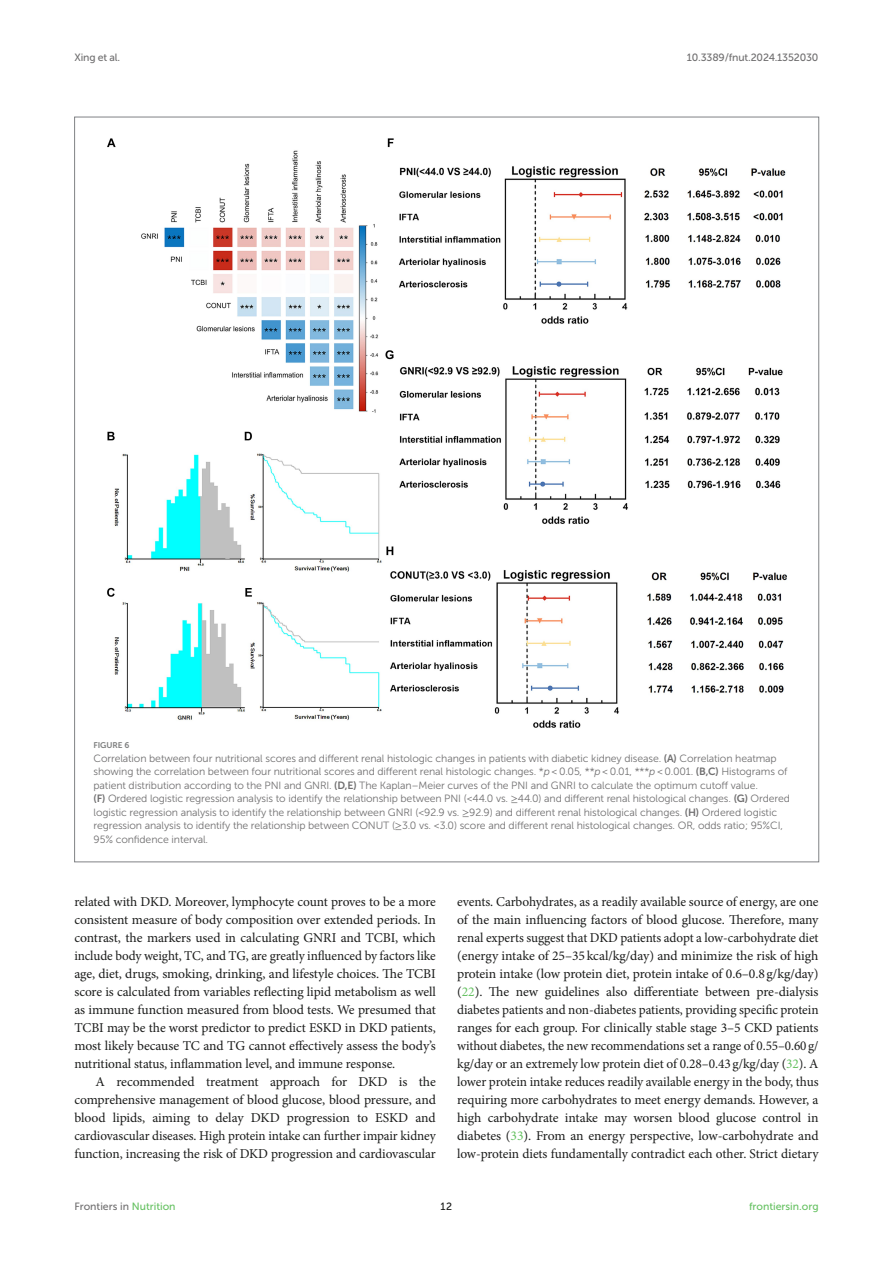
<style>
.page{position:relative;width:893px;height:1263px;background:#fff}
.page>*{position:absolute;margin:0;border:0;box-sizing:border-box;transform-origin:0 0}
.TEXT{font:13.5px/18px "Minion Pro";letter-spacing:-.005em;color:#1b1c1b;text-align:justify}
.FIG_LEG{font:10.5px/13.5px "Museo Sans 300";letter-spacing:-.01em;color:#706f70}
.t1{font:10.5px "Museo Sans 500";letter-spacing:-.015em;color:#706f70}
.t2{font:10.5px "Museo Sans 500";color:#65c161}
.t3{font:10.5px "Museo Sans 500";color:#1b1c1b}
.FIG_HD{font:8.25px "Museo Sans 700";letter-spacing:-.01em;color:#7e7f7f}
.s1{font-family:"Museo Sans 700"}
.s2{font-style:italic}
.s3{font-family:"STIX General"}
.s4{color:#65c161}
</style>
<div class="page">
<img style="left:107px;top:138px;width:680px;height:590px">
<p class="t1" style="left:74px;top:51px;width:47px">Xing et al.</p>
<p class="t1" style="left:687px;top:51px;width:133px">10.3389/fnut.2024.1352030</p>
<p class="FIG_HD" style="left:94px;top:741px;width:37px">FIGURE 6</p>
<p class="FIG_LEG" style="left:94px;top:752px;width:698px">Correlation between four nutritional scores and different renal histologic changes in patients with diabetic kidney disease. <span class="s1">(A)</span> Correlation heatmap showing the correlation between four nutritional scores and different renal histologic changes. *<span class="s2">p</span> &lt; 0.05, **<span class="s2">p</span> &lt; 0.01, ***<span class="s2">p</span> &lt; 0.001. <span class="s1">(B,C)</span> Histograms of patient distribution according to the PNI and GNRI. <span class="s1">(D,E)</span> The Kaplan–Meier curves of the PNI and GNRI to calculate the optimum cutoff value.<br><span class="s1">(F)</span> Ordered logistic regression analysis to identify the relationship between PNI (&lt;44.0 vs. <span class="s3">≥</span>44.0) and different renal histological changes. <span class="s1">(G)</span> Ordered logistic regression analysis to identify the relationship between GNRI (&lt;92.9 vs. <span class="s3">≥</span>92.9) and different renal histological changes. <span class="s1">(H)</span> Ordered logistic regression analysis to identify the relationship between CONUT (<span class="s3">≥</span>3.0 vs. &lt;3.0) score and different renal histological changes. OR, odds ratio; 95%CI, 95% confidence interval.</p>
<p class="TEXT" style="left:74px;top:893px;width:363px">related with DKD. Moreover, lymphocyte count proves to be a more consistent measure of body composition over extended periods. In contrast, the markers used in calculating GNRI and TCBI, which include body weight, TC, and TG, are greatly influenced by factors like age, diet, drugs, smoking, drinking, and lifestyle choices. The TCBI score is calculated from variables reflecting lipid metabolism as well as immune function measured from blood tests. We presumed that TCBI may be the worst predictor to predict ESKD in DKD patients, most likely because TC and TG cannot effectively assess the body’s nutritional status, inflammation level, and immune response.</p>
<p class="TEXT" style="left:74px;top:1073px;width:363px;text-indent:21px">A recommended treatment approach for DKD is the comprehensive management of blood glucose, blood pressure, and blood lipids, aiming to delay DKD progression to ESKD and cardiovascular diseases. High protein intake can further impair kidney function, increasing the risk of DKD progression and cardiovascular</p>
<p class="TEXT" style="left:457px;top:893px;width:363px">events. Carbohydrates, as a readily available source of energy, are one of the main influencing factors of blood glucose. Therefore, many renal experts suggest that DKD patients adopt a low-carbohydrate diet (energy intake of 25–35kcal/kg/day) and minimize the risk of high protein intake (low protein diet, protein intake of 0.6–0.8g/kg/day) (<span class="s4">22</span>). The new guidelines also differentiate between pre-dialysis diabetes patients and non-diabetes patients, providing specific protein ranges for each group. For clinically stable stage 3–5 CKD patients without diabetes, the new recommendations set a range of 0.55–0.60g/ kg/day or an extremely low protein diet of 0.28–0.43g/kg/day (<span class="s4">32</span>). A lower protein intake reduces readily available energy in the body, thus requiring more carbohydrates to meet energy demands. However, a high carbohydrate intake may worsen blood glucose control in diabetes (<span class="s4">33</span>). From an energy perspective, low-carbohydrate and low-protein diets fundamentally contradict each other. Strict dietary</p>
<p class="t1" style="left:74px;top:1200px;width:103px">Frontiers in <span class="s4">Nutrition</span></p>
<p class="t3" style="left:441px;top:1200px;width:13px">12</p>
<p class="t2" style="left:749px;top:1200px;width:71px">frontiersin.org</p>
</div>
